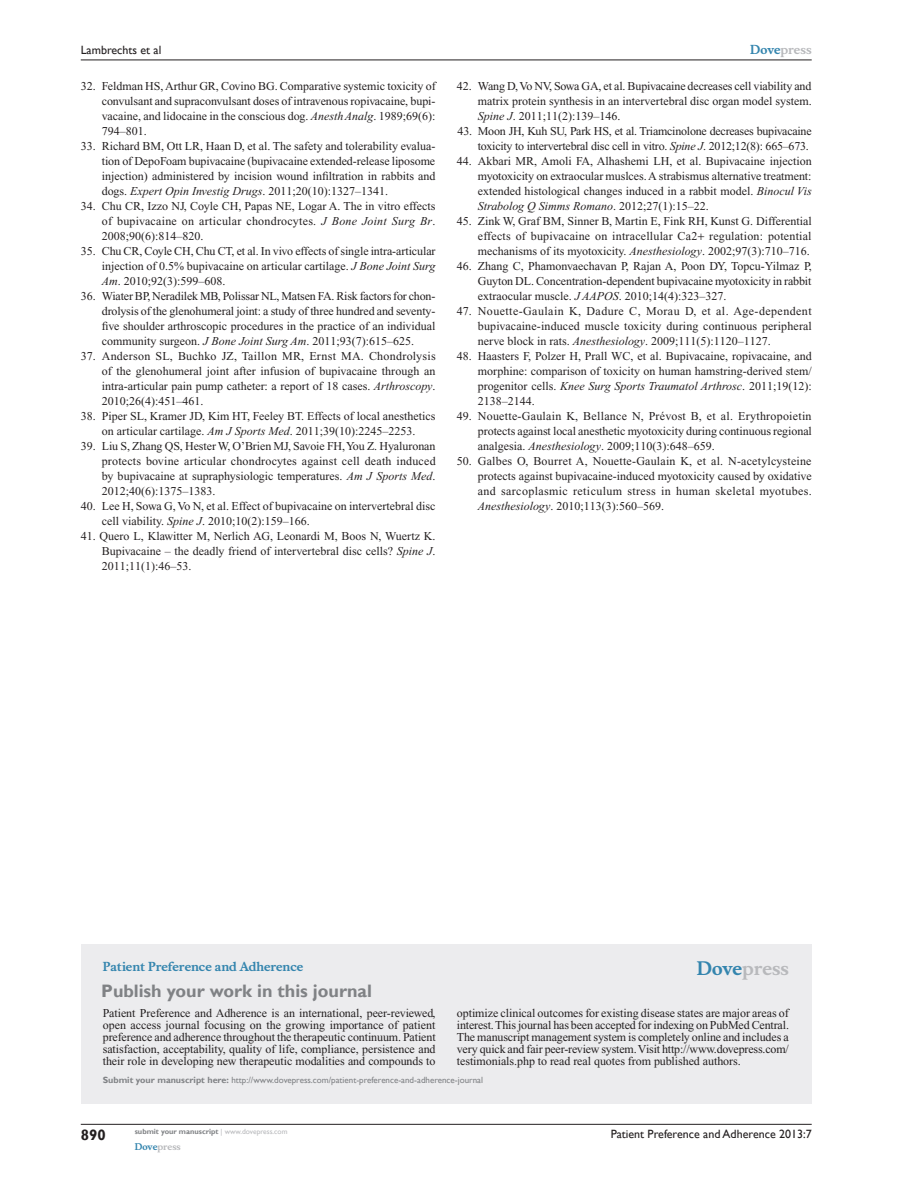
<style>
.page{position:relative;width:918px;height:1188px;background:#fff}
.page>*{position:absolute;margin:0;border:0;box-sizing:border-box;transform-origin:0 0}
.PromBx-H1{font:700 18px "Gill Sans";color:#808285}
.PromBx-Brand{font:700 18px "Musee";color:#b8b9bc}
.t1{font:700 15px "Gill Sans";color:#231f20}
.RefNL2{font:12px/15px "Times New Roman";color:#231f20;text-align:justify}
.PromBx-Tx{font:12px/12px "Times New Roman";letter-spacing:-.005em;color:#231f20;text-align:justify}
.RefNL2-2{font:12px/15px "Times New Roman";letter-spacing:-.02em;color:#231f20;text-align:right}
.t2{font:12px "Gill Sans";color:#231f20}
.PromBx-JrnlName{font:700 12px "Musee";color:#3485ae}
.t3{font:700 12px "Musee";color:#b8b9bc}
.PromBx-SubmitMssWebA{font:9px "Gill Sans";color:#808285}
.t4{font:700 9px "Musee";color:#b8b9bc}
.t5{font:700 7.5px "Gill Sans";color:#808285}
.s1{font-style:italic}
.s2{color:#3485ae}
.s3{font-weight:700}
.s4{font-weight:400;color:#b8b9bc}
</style>
<div class="page">
<div style="left:81px;top:944px;width:731px;height:159px;background:#ececee"></div>
<hr style="left:81px;top:1124px;width:731px;height:1px;background:#231f20">
<hr style="left:81px;top:60px;width:731px;height:1px;background:#231f20">
<p class="t2" style="left:81px;top:43px;width:82px">Lambrechts et al</p>
<p class="RefNL2" style="left:102px;top:79px;width:336px;text-indent:-21px">32. Feldman HS, Arthur GR, Covino BG. Comparative systemic toxicity of convulsant and supraconvulsant doses of intravenous ropivacaine, bupi&shy;vacaine, and lidocaine in the conscious dog. <span class="s1">Anesth Analg</span>. 1989;69(6):<br>794–801.</p>
<p class="RefNL2" style="left:102px;top:139px;width:335px;text-indent:-21px">33. Richard BM, Ott LR, Haan D, et al. The safety and tolerability evalua&shy;tion of DepoFoam bupivacaine (bupivacaine extended-release liposome injection) administered by incision wound infiltration in rabbits and dogs. <span class="s1">Expert Opin Investig Drugs</span>. 2011;20(10):1327–1341.</p>
<p class="RefNL2" style="left:102px;top:199px;width:335px;text-indent:-21px">34. Chu CR, Izzo NJ, Coyle CH, Papas NE, Logar A. The in vitro effects of bupivacaine on articular chondrocytes. <span class="s1">J Bone Joint Surg Br</span>.<br>2008;90(6):814–820.</p>
<p class="RefNL2" style="left:102px;top:244px;width:335px;text-indent:-21px">35. Chu CR, Coyle CH, Chu CT, et al. In vivo effects of single intra-articular injection of 0.5% bupivacaine on articular cartilage. <span class="s1">J Bone Joint Surg Am</span>. 2010;92(3):599–608.</p>
<p class="RefNL2" style="left:102px;top:289px;width:335px;text-indent:-21px">36. Wiater BP, Neradilek MB, Polissar NL, Matsen FA. Risk factors for chon&shy;drolysis of the glenohumeral joint: a study of three hundred and seventy&shy;five shoulder arthroscopic procedures in the practice of an individual community surgeon. <span class="s1">J Bone Joint Surg Am</span>. 2011;93(7):615–625.</p>
<p class="RefNL2" style="left:102px;top:349px;width:335px;text-indent:-21px">37. Anderson SL, Buchko JZ, Taillon MR, Ernst MA. Chondrolysis of the glenohumeral joint after infusion of bupivacaine through an intra-articular pain pump catheter: a report of 18 cases. <span class="s1">Arthroscopy</span>.<br>2010;26(4):451–461.</p>
<p class="RefNL2" style="left:81px;top:409px;width:356px;text-align:center">38. Piper SL, Kramer JD, Kim HT, Feeley BT. Effects of local anesthetics on articular cartilage. <span class="s1">Am J Sports Med</span>. 2011;39(10):2245–2253.</p>
<p class="RefNL2" style="left:102px;top:439px;width:335px;text-indent:-21px">39. Liu S, Zhang QS, Hester W, O’Brien MJ, Savoie FH, You Z. Hyaluronan protects bovine articular chondrocytes against cell death induced by bupivacaine at supraphysiologic temperatures. <span class="s1">Am J Sports Med</span>.<br>2012;40(6):1375–1383.</p>
<p class="RefNL2" style="left:102px;top:499px;width:335px;text-indent:-21px">40. Lee H, Sowa G, Vo N, et al. Effect of bupivacaine on intervertebral disc cell viability. <span class="s1">Spine J</span>. 2010;10(2):159–166.</p>
<p class="RefNL2" style="left:102px;top:529px;width:335px;text-indent:-21px">41. Quero L, Klawitter M, Nerlich AG, Leonardi M, Boos N, Wuertz K.<br>Bupivacaine – the deadly friend of intervertebral disc cells? <span class="s1">Spine J</span>.<br>2011;11(1):46–53.</p>
<p class="t3" style="left:750px;top:43px;width:63px"><span class="s2">Dove</span>press</p>
<p class="RefNL2" style="left:478px;top:79px;width:335px;text-indent:-21px">42. Wang D, Vo NV, Sowa GA, et al. Bupivacaine decreases cell viability and matrix protein synthesis in an intervertebral disc organ model system.<br><span class="s1">Spine J</span>. 2011;11(2):139–146.</p>
<p class="RefNL2-2" style="left:458px;top:124px;width:356px">43. Moon JH, Kuh SU, Park HS, et al. Triamcinolone decreases bupivacaine toxicity to intervertebral disc cell in vitro. <span class="s1">Spine J</span>. 2012;12(8): 665–673.</p>
<p class="RefNL2" style="left:478px;top:154px;width:335px;text-indent:-21px">44. Akbari MR, Amoli FA, Alhashemi LH, et al. Bupivacaine injection myotoxicity on extraocular muslces. A strabismus alternative treatment: extended histological changes induced in a rabbit model. <span class="s1">Binocul Vis Strabolog Q Simms Romano</span>. 2012;27(1):15–22.</p>
<p class="RefNL2" style="left:478px;top:214px;width:335px;text-indent:-21px">45. Zink W, Graf BM, Sinner B, Martin E, Fink RH, Kunst G. Differential effects of bupivacaine on intracellular Ca2 regulation: potential mechanisms of its myotoxicity. <span class="s1">Anesthesiology</span>. 2002;97(3):710–716.</p>
<p class="RefNL2" style="left:478px;top:259px;width:335px;text-indent:-21px">46. Zhang C, Phamonvaechavan P, Rajan A, Poon DY, Topcu-Yilmaz P, Guyton DL. Concentration-dependent bupivacaine myotoxicity in rabbit extraocular muscle. <span class="s1">J AAPOS</span>. 2010;14(4):323–327.</p>
<p class="RefNL2" style="left:478px;top:304px;width:336px;text-indent:-21px">47. Nouette-Gaulain K, Dadure C, Morau D, et al. Age-dependent bupivacaine-induced muscle toxicity during continuous peripheral nerve block in rats. <span class="s1">Anesthesiology</span>. 2009;111(5):1120–1127.</p>
<p class="RefNL2" style="left:478px;top:349px;width:335px;text-indent:-21px">48. Haasters F, Polzer H, Prall WC, et al. Bupivacaine, ropivacaine, and morphine: comparison of toxicity on human hamstring-derived stem/ progenitor cells. <span class="s1">Knee Surg Sports Traumatol Arthrosc</span>. 2011;19(12):<br>2138–2144.</p>
<p class="RefNL2" style="left:478px;top:409px;width:336px;text-indent:-21px">49. Nouette-Gaulain K, Bellance N, Prévost B, et al. Erythropoietin protects against local anesthetic myotoxicity during continuous regional analgesia. <span class="s1">Anesthesiology</span>. 2009;110(3):648–659.</p>
<p class="RefNL2" style="left:478px;top:454px;width:335px;text-indent:-21px">50. Galbes O, Bourret A, Nouette-Gaulain K, et al. N-acetylcysteine protects against bupivacaine-induced myotoxicity caused by oxidative and sarcoplasmic reticulum stress in human skeletal myotubes.<br><span class="s1">Anesthesiology</span>. 2010;113(3):560–569.</p>
<p class="PromBx-JrnlName" style="left:103px;top:959px;width:202px">Patient Preference and Adherence</p>
<p class="PromBx-H1" style="left:101px;top:980px;width:272px">Publish your work in this journal</p>
<p class="PromBx-Brand" style="left:697px;top:958px;width:94px"><span class="s2">Dove</span>press</p>
<p class="PromBx-Tx" style="left:103px;top:1007px;width:334px">Patient Preference and Adherence is an international, peer-reviewed, open access journal focusing on the growing importance of patient preference and adherence throughout the therapeutic continuum. Patient satisfaction, acceptability, quality of life, compliance, persistence and their role in developing new therapeutic modalities and compounds to</p>
<p class="PromBx-Tx" style="left:457px;top:1007px;width:334px">optimize clinical outcomes for existing disease states are major areas of interest. This journal has been accepted for indexing on PubMed Central.<br>The manuscript management system is completely online and includes a very quick and fair peer-review system. Visit http://www.dovepress.com/ testimonials.php to read real quotes from published authors.</p>
<p class="PromBx-SubmitMssWebA" style="left:103px;top:1075px;width:382px"><span class="s3">Submit your manuscript here:</span> http://www.dovepress.com/patient-preference-and-adherence-journal</p>
<p class="t1" style="left:81px;top:1126px;width:26px">890</p>
<p class="t5" style="left:135px;top:1127px;width:154px">submit your manuscript <span class="s4">| www.dovepress.com</span></p>
<p class="t4" style="left:135px;top:1141px;width:48px"><span class="s2">Dove</span>press</p>
<p class="t2" style="left:611px;top:1127px;width:203px">Patient Preference and Adherence 2013:7</p>
</div>
